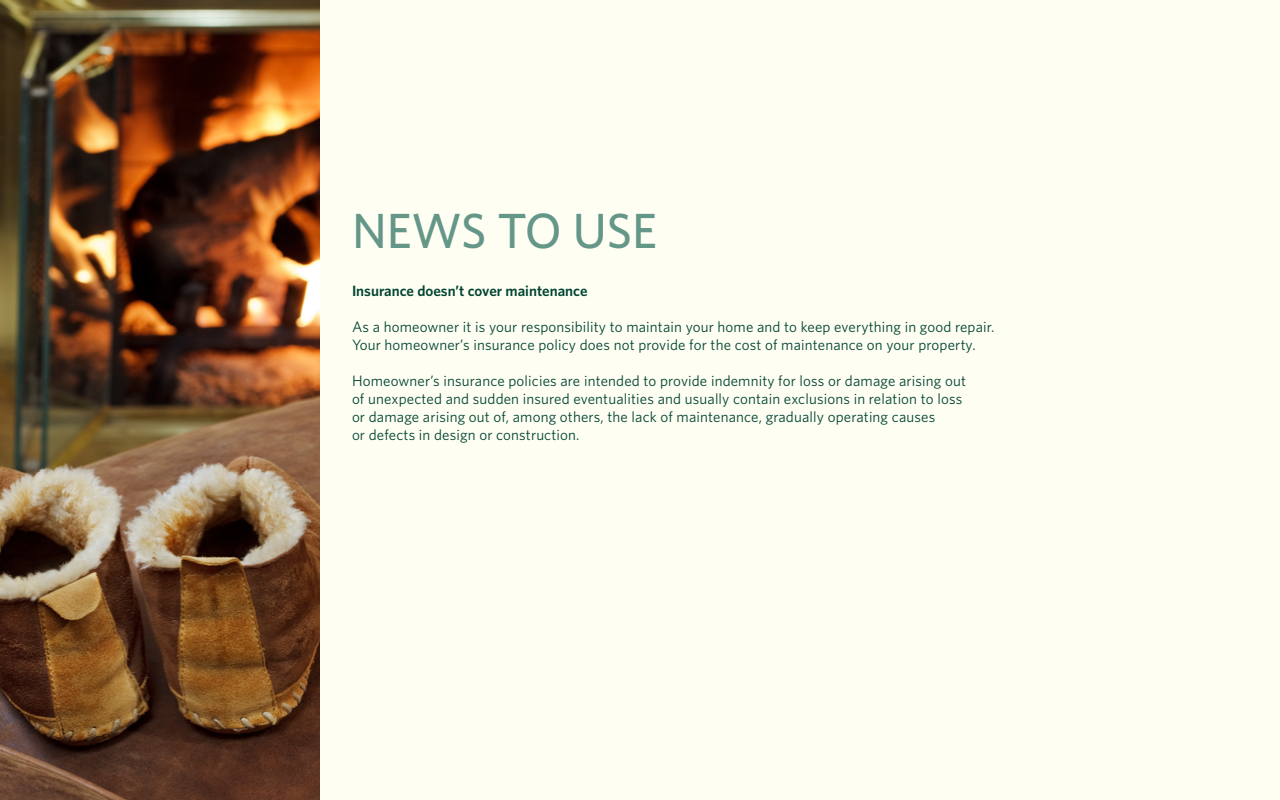
<style>
.page{position:relative;width:1280px;height:800px;background:#fffef3}
.page>*{position:absolute;margin:0;border:0;box-sizing:border-box;transform-origin:0 0}
.t1{font:500 49.5px "Whitney";color:#659789}
.t2{font:15px/18px "Whitney";letter-spacing:.01em;color:#004532}
.t3{font:600 15px "Whitney";color:#004532}
</style>
<div class="page">
<img style="left:0;top:0;width:320px;height:800px">
<h1 class="t1" style="left:352px;top:201px;width:307px">NEWS TO USE</h1>
<p class="t3" style="left:352px;top:281px;width:237px">Insurance doesn’t cover maintenance</p>
<p class="t2" style="left:352px;top:317px;width:644px">As a homeowner it is your responsibility to maintain your home and to keep everything in good repair.<br>Your homeowner’s insurance policy does not provide for the cost of maintenance on your property.</p>
<p class="t2" style="left:352px;top:371px;width:616px">Homeowner’s insurance policies are intended to provide indemnity for loss or damage arising out of unexpected and sudden insured eventualities and usually contain exclusions in relation to loss or damage arising out of, among others, the lack of maintenance, gradually operating causes<br>or defects in design or construction.</p>
</div>
